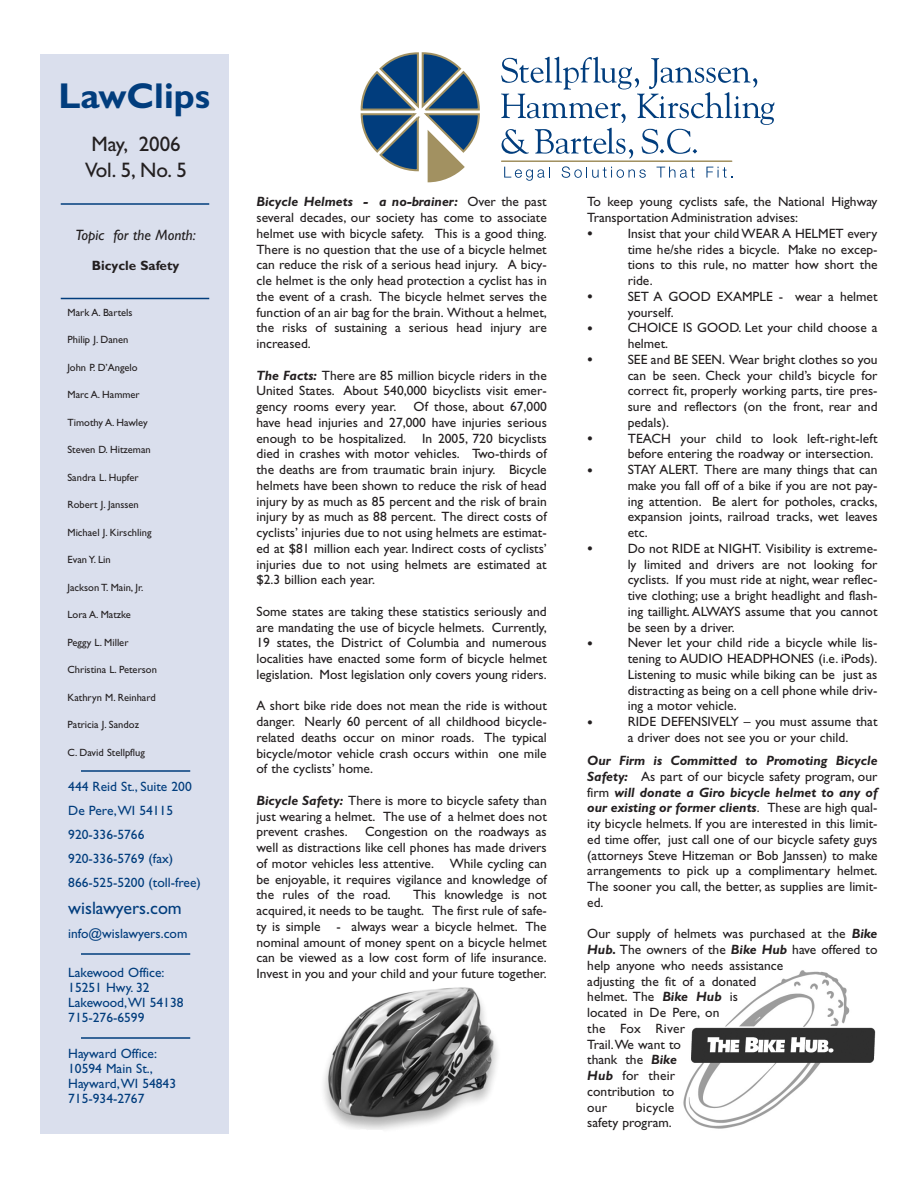
<style>
.page{position:relative;width:918px;height:1188px;background:#fff}
.page>*{position:absolute;margin:0;border:0;box-sizing:border-box;transform-origin:0 0}
.t1{font:700 36px "Gill Sans";color:#013d7d}
.t2{font:21px/25.2px "Gill Sans";color:#231f20}
.t3{font:18px "Gill Sans";color:#013d7d}
.t4{font:italic 15px "Gill Sans";color:#231f20}
.t5{font:13.5px/15.8px "Gill Sans";color:#231f20;text-align:justify}
.t6{font:13.5px/15px "Gill Sans";color:#013d7d}
.t7{font:700 13.5px "Gill Sans";color:#231f20}
.t8{font:10.5px "Gill Sans";color:#231f20}
.s1{font-weight:700;font-style:italic}
.s2{font-size:16.5px}
</style>
<div class="page">
<div style="left:40px;top:54px;width:190px;height:1080px;background:#dadfed"></div>
<svg style="left:501px;top:57px;width:273px;height:101px"></svg>
<hr style="left:502px;top:160px;width:230px;height:2px;background:#a29161">
<svg style="left:504px;top:167px;width:46px;height:14px"></svg>
<svg style="left:562px;top:166px;width:84px;height:12px"></svg>
<svg style="left:657px;top:167px;width:38px;height:11px"></svg>
<svg style="left:706px;top:167px;width:27px;height:11px"></svg>
<svg style="left:360px;top:52px;width:120px;height:130px"></svg>
<hr style="left:61px;top:203px;width:148px;height:2px;background:#013d7d">
<hr style="left:61px;top:298px;width:148px;height:1px;background:#013d7d">
<hr style="left:81px;top:770px;width:109px;height:2px;background:#013d7d">
<hr style="left:81px;top:953px;width:109px;height:2px;background:#013d7d">
<hr style="left:81px;top:1037px;width:109px;height:2px;background:#013d7d">
<img style="left:324px;top:987px;width:174px;height:143px">
<img style="left:683px;top:970px;width:193px;height:159px">
<h1 class="t1" style="left:58px;top:82px;width:153px">LawClips</h1>
<h2 class="t2" style="left:85px;top:134px;width:103px">May, 2006<br>Vol. 5, No. 5</h2>
<p class="t4" style="left:75px;top:230px;width:122px">Topic for the Month:</p>
<p class="t7" style="left:92px;top:260px;width:89px">Bicycle Safety</p>
<p class="t8" style="left:68px;top:308px;width:67px">Mark A. Bartels</p>
<p class="t8" style="left:68px;top:336px;width:62px">Philip J. Danen</p>
<p class="t8" style="left:68px;top:363px;width:72px">John P. D’Angelo</p>
<p class="t8" style="left:68px;top:391px;width:74px">Marc A. Hammer</p>
<p class="t8" style="left:68px;top:418px;width:82px">Timothy A. Hawley</p>
<p class="t8" style="left:68px;top:446px;width:85px">Steven D. Hitzeman</p>
<p class="t8" style="left:68px;top:473px;width:73px">Sandra L. Hupfer</p>
<p class="t8" style="left:68px;top:501px;width:73px">Robert J. Janssen</p>
<p class="t8" style="left:67px;top:528px;width:86px">Michael J. Kirschling</p>
<p class="t8" style="left:67px;top:556px;width:45px">Evan Y. Lin</p>
<p class="t8" style="left:68px;top:583px;width:77px">Jackson T. Main, Jr.</p>
<p class="t8" style="left:68px;top:611px;width:65px">Lora A. Matzke</p>
<p class="t8" style="left:68px;top:638px;width:63px">Peggy L. Miller</p>
<p class="t8" style="left:68px;top:666px;width:91px">Christina L. Peterson</p>
<p class="t8" style="left:68px;top:693px;width:90px">Kathryn M. Reinhard</p>
<p class="t8" style="left:68px;top:721px;width:73px">Patricia J. Sandoz</p>
<p class="t8" style="left:68px;top:748px;width:79px">C. David Stellpflug</p>
<p class="t6" style="left:68px;top:776px;width:134px;line-height:24px">444 Reid St., Suite 200<br>De Pere,WI 54115<br>920-336-5766<br>920-336-5769 (fax)<br>866-525-5200 (toll-free)</p>
<h3 class="t3" style="left:68px;top:901px;width:115px">wislawyers.com</h3>
<p class="t6" style="left:68px;top:927px;width:121px">info@wislawyers.com</p>
<p class="t6" style="left:68px;top:966px;width:117px">Lakewood Office:<br>15251 Hwy. 32<br>Lakewood,WI 54138<br>715-276-6599</p>
<p class="t6" style="left:68px;top:1047px;width:109px">Hayward Office:<br>10594 Main St.,<br>Hayward,WI 54843<br>715-934-2767</p>
<p class="t5" style="left:256px;top:195px;width:292px"><span class="s1">Bicycle Helmets - a no-brainer:</span> Over the past several decades, our society has come to associate helmet use with bicycle safety. This is a good thing.<br>There is no question that the use of a bicycle helmet can reduce the risk of a serious head injury. A bicy&shy;cle helmet is the only head protection a cyclist has in the event of a crash. The bicycle helmet serves the function of an air bag for the brain. Without a helmet, the risks of sustaining a serious head injury are increased.</p>
<p class="t5" style="left:256px;top:368px;width:292px"><span class="s1">The Facts:</span> There are 85 million bicycle riders in the United States. About 540,000 bicyclists visit emer&shy;gency rooms every year.</p>
<p class="t5" style="left:256px;top:400px;width:292px;text-indent:157px">Of those, about 67,000 have head injuries and 27,000 have injuries serious enough to be hospitalized. In 2005, 720 bicyclists died in crashes with motor vehicles. Two-thirds of the deaths are from traumatic brain injury. Bicycle helmets have been shown to reduce the risk of head injury by as much as 85 percent and the risk of brain injury by as much as 88 percent. The direct costs of cyclists’ injuries due to not using helmets are estimat&shy;ed at $81 million each year. Indirect costs of cyclists’ injuries due to not using helmets are estimated at $2.3 billion each year.</p>
<p class="t5" style="left:256px;top:605px;width:292px">Some states are taking these statistics seriously and are mandating the use of bicycle helmets. Currently, 19 states, the District of Columbia and numerous localities have enacted some form of bicycle helmet legislation. Most legislation only covers young riders.</p>
<p class="t5" style="left:256px;top:699px;width:292px">A short bike ride does not mean the ride is without danger. Nearly 60 percent of all childhood bicycle&shy;related deaths occur on minor roads. The typical bicycle/motor vehicle crash occurs within one mile of the cyclists’ home.</p>
<p class="t5" style="left:256px;top:794px;width:292px"><span class="s1">Bicycle Safety:</span> There is more to bicycle safety than just wearing a helmet. The use of a helmet does not prevent crashes.</p>
<p class="t5" style="left:256px;top:825px;width:292px;text-indent:109px">Congestion on the roadways as well as distractions like cell phones has made drivers of motor vehicles less attentive. While cycling can be enjoyable, it requires vigilance and knowledge of the rules of the road.</p>
<p class="t5" style="left:256px;top:888px;width:292px;text-indent:157px">This knowledge is not acquired, it needs to be taught. The first rule of safe&shy;ty is simple - always wear a bicycle helmet. The nominal amount of money spent on a bicycle helmet can be viewed as a low cost form of life insurance.<br>Invest in you and your child and your future together.</p>
<p class="t5" style="left:587px;top:195px;width:292px">To keep young cyclists safe, the National Highway<br>Transportation Administration advises:</p>
<p class="t5" style="left:628px;top:227px;width:251px;text-indent:-40px"><span class="s2">•</span> Insist that your child WEAR A HELMET every time he/she rides a bicycle. Make no excep&shy;tions to this rule, no matter how short the ride.</p>
<p class="t5" style="left:628px;top:290px;width:251px;text-indent:-40px"><span class="s2">•</span> SET A GOOD EXAMPLE - wear a helmet yourself.</p>
<p class="t5" style="left:628px;top:321px;width:251px;text-indent:-40px"><span class="s2">•</span> CHOICE IS GOOD. Let your child choose a helmet.</p>
<p class="t5" style="left:628px;top:353px;width:251px;text-indent:-40px"><span class="s2">•</span> SEE and BE SEEN. Wear bright clothes so you can be seen. Check your child’s bicycle for correct fit, properly working parts, tire pres&shy;sure and reflectors (on the front, rear and pedals).</p>
<p class="t5" style="left:587px;top:431px;width:292px;text-align:right"><span class="s2">•</span> TEACH your child to look left-right-left before entering the roadway or intersection.</p>
<p class="t5" style="left:628px;top:463px;width:251px;text-indent:-40px"><span class="s2">•</span> STAY ALERT. There are many things that can make you fall off of a bike if you are not pay&shy;ing attention. Be alert for potholes, cracks, expansion joints, railroad tracks, wet leaves etc.</p>
<p class="t5" style="left:628px;top:542px;width:251px;text-indent:-40px"><span class="s2">•</span> Do not RIDE at NIGHT. Visibility is extreme&shy;ly limited and drivers are not looking for cyclists. If you must ride at night, wear reflec&shy;tive clothing; use a bright headlight and flash&shy;ing taillight.ALWAYS assume that you cannot be seen by a driver.</p>
<p class="t5" style="left:628px;top:636px;width:251px;text-indent:-40px"><span class="s2">•</span> Never let your child ride a bicycle while lis&shy;tening to AUDIO HEADPHONES (i.e. iPods).<br>Listening to music while biking can be just as distracting as being on a cell phone while driv&shy;ing a motor vehicle.</p>
<p class="t5" style="left:628px;top:715px;width:251px;text-indent:-40px"><span class="s2">•</span> RIDE DEFENSIVELY – you must assume that a driver does not see you or your child.</p>
<p class="t5" style="left:587px;top:754px;width:292px"><span class="s1">Our Firm is Committed to Promoting Bicycle Safety:</span> As part of our bicycle safety program, our firm <span class="s1">will donate a Giro bicycle helmet to any of our existing or former clients</span>. These are high qual&shy;ity bicycle helmets. If you are interested in this limit&shy;ed time offer, just call one of our bicycle safety guys (attorneys Steve Hitzeman or Bob Janssen) to make arrangements to pick up a complimentary helmet.<br>The sooner you call, the better, as supplies are limit&shy;ed.</p>
<p class="t5" style="left:587px;top:927px;width:292px;text-align:left">Our supply of helmets was purchased at the <span class="s1">Bike<br>Hub.</span> The owners of the <span class="s1">Bike Hub</span> have offered to help anyone who needs assistance<br>adjusting the fit of a donated<br>helmet. The <span class="s1">Bike Hub</span> is<br>located in De Pere, on<br>the Fox River<br>Trail.We want to<br>thank the <span class="s1">Bike<br>Hub</span> for their<br>contribution to<br>our</p>
<p class="t5" style="left:587px;top:1100px;width:89px;text-align:right">bicycle<br>safety program.</p>
</div>
